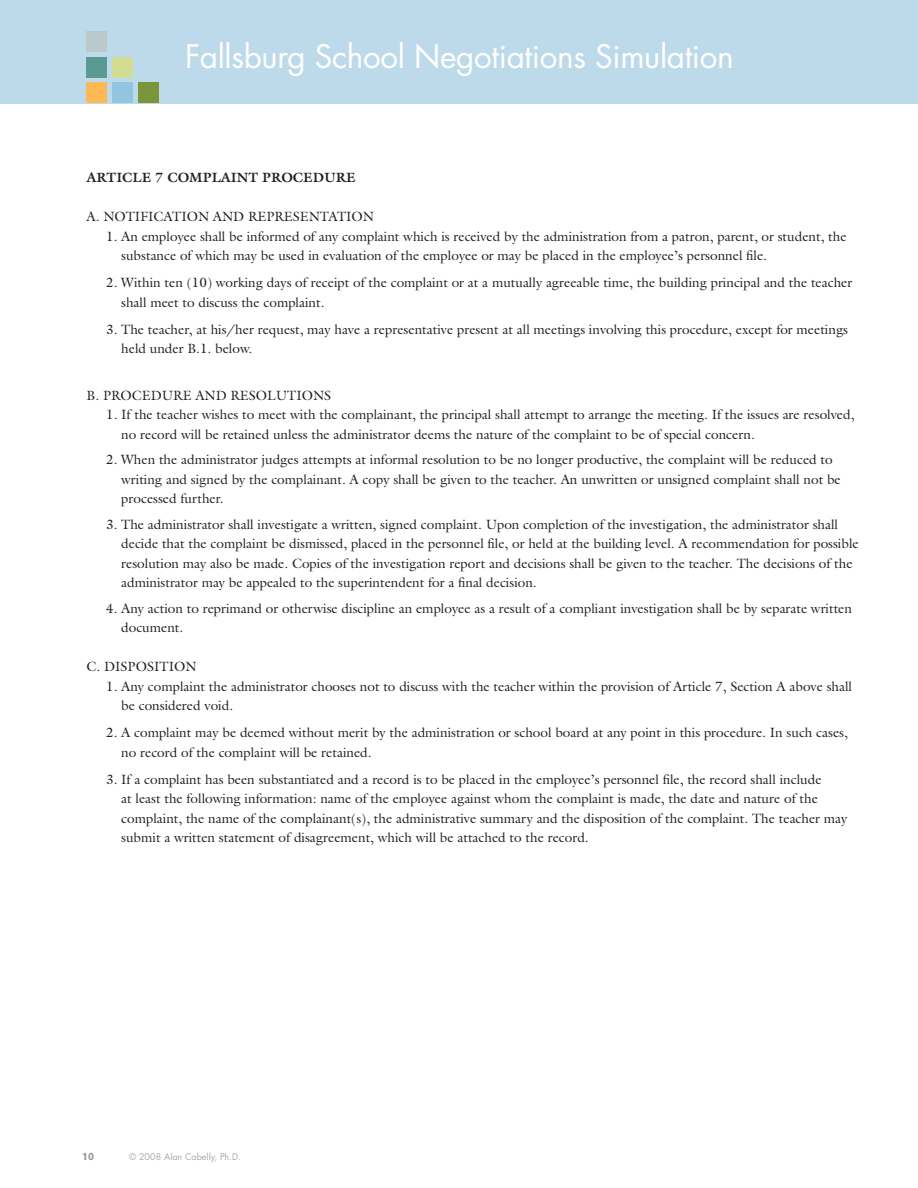
<style>
.page{position:relative;width:918px;height:1188px;background:#fff}
.page>*{position:absolute;margin:0;border:0;box-sizing:border-box;transform-origin:0 0}
.t1{font:31.5px "Futura";letter-spacing:-.01em;color:#fff}
.Body_ITC_Galliard_9{font:13.5px/19.5px "Galliard";color:#231f20}
.Body_ITC_Galliard_9-2{font:700 13.5px "Galliard";color:#231f20}
.t2{font:700 10.5px "Akzidenz Grotesk BE";color:#939598}
.t3{font:9px "Futura";color:#a8a9ad}
</style>
<div class="page">
<div style="left:1px;top:0;width:917px;height:103px;background:#bddaeb"></div>
<div style="left:86px;top:32px;width:21px;height:20px;background:#bac9ca"></div>
<div style="left:138px;top:82px;width:20px;height:21px;background:#7a953a"></div>
<div style="left:86px;top:57px;width:21px;height:20px;background:#5a9a91"></div>
<div style="left:112px;top:57px;width:21px;height:20px;background:#d2dd93"></div>
<div style="left:86px;top:82px;width:21px;height:21px;background:#fcb955"></div>
<div style="left:112px;top:82px;width:21px;height:21px;background:#93c5e1"></div>
<h1 class="t1" style="left:185px;top:37px;width:550px">Fallsburg School Negotiations Simulation</h1>
<p class="Body_ITC_Galliard_9-2" style="left:87px;top:169px;width:270px">ARTICLE 7 COMPLAINT PROCEDURE</p>
<p class="Body_ITC_Galliard_9" style="left:87px;top:207px;width:289px">A. NOTIFICATION AND REPRESENTATION</p>
<p class="Body_ITC_Galliard_9" style="left:121px;top:226px;width:727px;text-indent:-15px">1. An employee shall be informed of any complaint which is received by the administration from a patron, parent, or student, the substance of which may be used in evaluation of the employee or may be placed in the employee’s personnel file.</p>
<p class="Body_ITC_Galliard_9" style="left:121px;top:273px;width:733px;text-indent:-15px">2. Within ten (10) working days of receipt of the complaint or at a mutually agreeable time, the building principal and the teacher shall meet to discuss the complaint.</p>
<p class="Body_ITC_Galliard_9" style="left:121px;top:319px;width:728px;text-indent:-15px">3. The teacher, at his/her request, may have a representative present at all meetings involving this procedure, except for meetings held under B.1. below.</p>
<p class="Body_ITC_Galliard_9" style="left:87px;top:385px;width:246px">B. PROCEDURE AND RESOLUTIONS</p>
<p class="Body_ITC_Galliard_9" style="left:121px;top:405px;width:735px;text-indent:-15px">1. If the teacher wishes to meet with the complainant, the principal shall attempt to arrange the meeting. If the issues are resolved, no record will be retained unless the administrator deems the nature of the complaint to be of special concern.</p>
<p class="Body_ITC_Galliard_9" style="left:121px;top:450px;width:721px;text-indent:-15px">2. When the administrator judges attempts at informal resolution to be no longer productive, the complaint will be reduced to writing and signed by the complainant. A copy shall be given to the teacher. An unwritten or unsigned complaint shall not be processed further.</p>
<p class="Body_ITC_Galliard_9" style="left:121px;top:514px;width:739px;text-indent:-15px">3. The administrator shall investigate a written, signed complaint. Upon completion of the investigation, the administrator shall decide that the complaint be dismissed, placed in the personnel file, or held at the building level. A recommendation for possible resolution may also be made. Copies of the investigation report and decisions shall be given to the teacher. The decisions of the administrator may be appealed to the superintendent for a final decision.</p>
<p class="Body_ITC_Galliard_9" style="left:121px;top:598px;width:732px;text-indent:-15px">4. Any action to reprimand or otherwise discipline an employee as a result of a compliant investigation shall be by separate written document.</p>
<p class="Body_ITC_Galliard_9" style="left:87px;top:657px;width:111px">C. DISPOSITION</p>
<p class="Body_ITC_Galliard_9" style="left:121px;top:676px;width:732px;text-indent:-15px">1. Any complaint the administrator chooses not to discuss with the teacher within the provision of Article 7, Section A above shall be considered void.</p>
<p class="Body_ITC_Galliard_9" style="left:121px;top:723px;width:728px;text-indent:-15px">2. A complaint may be deemed without merit by the administration or school board at any point in this procedure. In such cases, no record of the complaint will be retained.</p>
<p class="Body_ITC_Galliard_9" style="left:121px;top:769px;width:728px;text-indent:-15px">3. If a complaint has been substantiated and a record is to be placed in the employee’s personnel file, the record shall include<br>at least the following information: name of the employee against whom the complaint is made, the date and nature of the complaint, the name of the complainant(s), the administrative summary and the disposition of the complaint. The teacher may submit a written statement of disagreement, which will be attached to the record.</p>
<p class="t2" style="left:82px;top:1150px;width:13px">10</p>
<p class="t3" style="left:129px;top:1151px;width:113px">© 2008 Alan Cabelly, Ph.D.</p>
</div>
